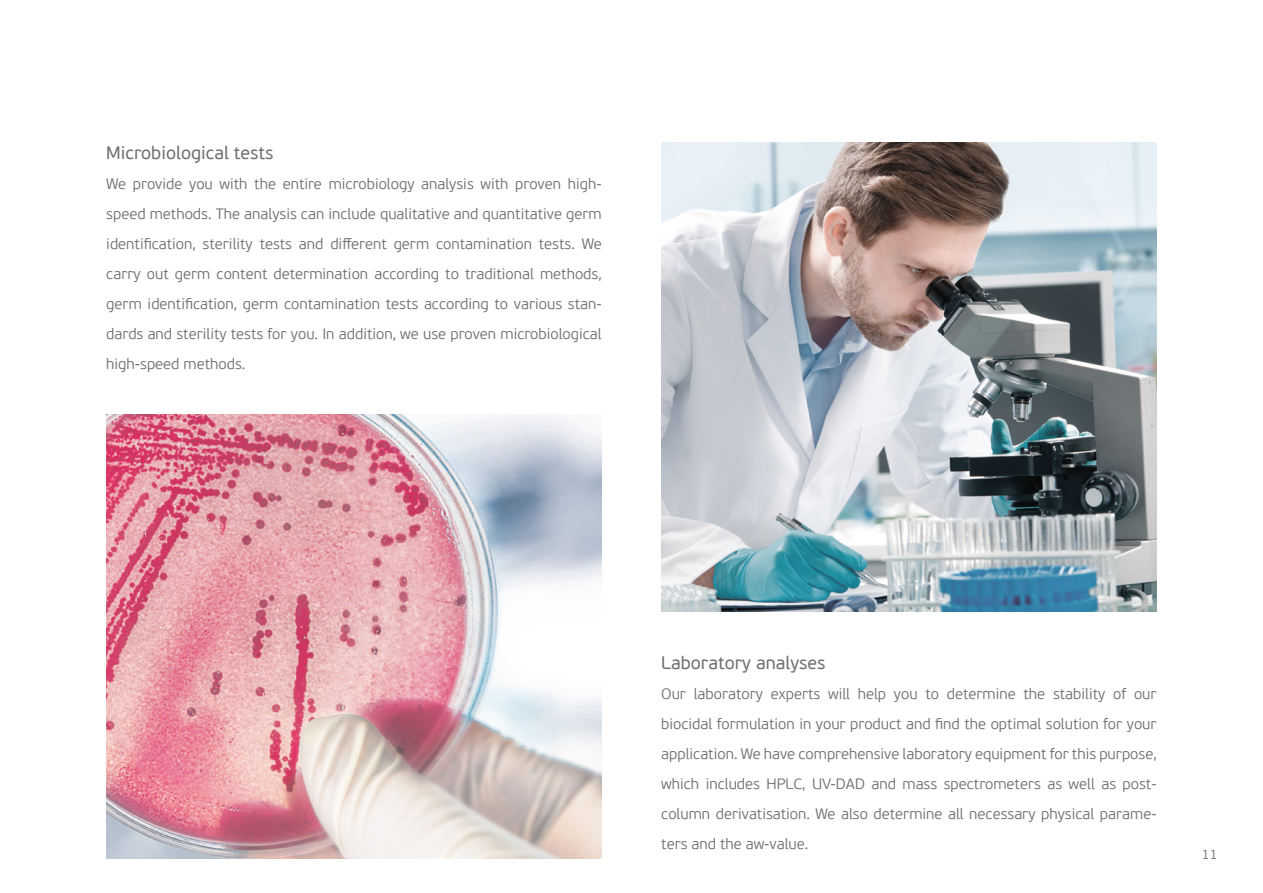
<style>
.page{position:relative;width:1263px;height:893px;background:#fff}
.page>*{position:absolute;margin:0;border:0;box-sizing:border-box;transform-origin:0 0}
.t1{font:18px "PF Beau Sans Pro";color:#706f6f}
.t2{font:300 15px/30px "PF Beau Sans Pro";color:#706f6f;text-align:justify}
.t3{font:300 13.5px "PF Beau Sans Pro";color:#706f6f}
</style>
<div class="page">
<img style="left:106px;top:414px;width:496px;height:445px">
<img style="left:661px;top:142px;width:496px;height:469px">
<p class="t1" style="left:106px;top:142px;width:169px">Microbiological tests</p>
<p class="t2" style="left:106px;top:169px;width:497px">We provide you with the entire microbiology analysis with proven high&shy;speed methods. The analysis can include qualitative and quantitative germ identification, sterility tests and different germ contamination tests. We carry out germ content determination according to traditional methods, germ identification, germ contamination tests according to various stan&shy;dards and sterility tests for you. In addition, we use proven microbiological high-speed methods.</p>
<p class="t1" style="left:661px;top:652px;width:166px">Laboratory analyses</p>
<p class="t2" style="left:661px;top:679px;width:497px">Our laboratory experts will help you to determine the stability of our biocidal formulation in your product and find the optimal solution for your application. We have comprehensive laboratory equipment for this purpose, which includes HPLC, UV-DAD and mass spectrometers as well as post&shy;column derivatisation. We also determine all necessary physical parame&shy;ters and the aw-value.</p>
<p class="t3" style="left:1202px;top:847px;width:17px">11</p>
</div>
